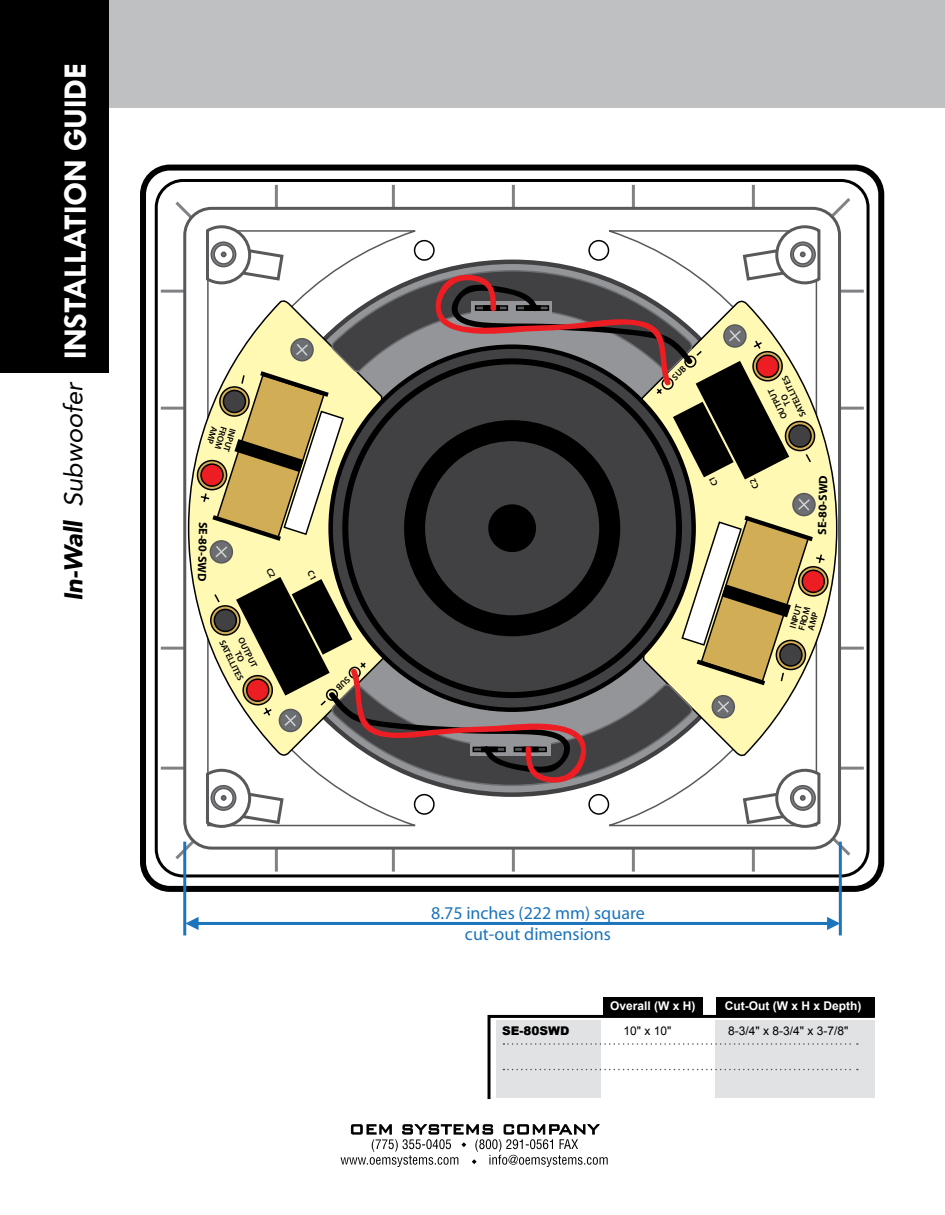
<style>
.page{position:relative;width:945px;height:1215px;background:#fff}
.page>*{position:absolute;margin:0;border:0;box-sizing:border-box;transform-origin:0 0}
.t1{font:700 33px "Tw Cen";letter-spacing:-.01em;color:#fff}
.t2{font:italic 25.5px "Avenir LT Std";letter-spacing:-.01em;color:#000}
.t3{font:18px/21.6px "Myriad Pro";color:#1c75bc;text-align:center}
.t4{font:700 12px "Arial";color:#fff}
.t5{font:12px "Arial";color:#000}
.t6{font:700 12px "Myriad Pro";color:#000}
.t7{font:900 12px "Arial";color:#000}
.t8{font:600 9px/9px "Myriad Pro";color:#000;text-align:center}
.s1{font-weight:900}
</style>
<div class="page">
<div style="left:603px;top:997px;width:99px;height:19px;background:#000"></div>
<div style="left:716px;top:997px;width:159px;height:19px;background:#000"></div>
<svg style="left:487px;top:1013px;width:388px;height:87px"></svg>
<hr style="left:840px;top:290px;width:24px;height:3px;background:#808285">
<hr style="left:840px;top:407px;width:24px;height:3px;background:#808285">
<hr style="left:840px;top:647px;width:24px;height:3px;background:#808285">
<hr style="left:840px;top:767px;width:24px;height:3px;background:#808285">
<hr style="left:161px;top:290px;width:23px;height:3px;background:#808285">
<hr style="left:161px;top:407px;width:23px;height:3px;background:#808285">
<hr style="left:161px;top:647px;width:23px;height:3px;background:#808285">
<hr style="left:161px;top:767px;width:23px;height:3px;background:#808285">
<hr style="left:275px;top:848px;width:3px;height:24px;background:#808285">
<hr style="left:392px;top:848px;width:3px;height:24px;background:#808285">
<hr style="left:512px;top:848px;width:3px;height:24px;background:#808285">
<hr style="left:632px;top:848px;width:3px;height:24px;background:#808285">
<hr style="left:752px;top:848px;width:3px;height:24px;background:#808285">
<hr style="left:275px;top:185px;width:3px;height:23px;background:#808285">
<hr style="left:392px;top:185px;width:3px;height:23px;background:#808285">
<hr style="left:512px;top:185px;width:3px;height:23px;background:#808285">
<hr style="left:632px;top:185px;width:3px;height:23px;background:#808285">
<hr style="left:752px;top:185px;width:3px;height:23px;background:#808285">
<div style="left:140px;top:165px;width:744px;height:727px;border:6px solid #000;border-radius:27px"></div>
<div style="left:155px;top:179px;width:715px;height:698px;border:3px solid #000;border-radius:27px"></div>
<hr style="left:192px;top:922px;width:643px;height:3px;background:#1c75bc">
<hr style="left:183px;top:842px;width:3px;height:93px;background:#1c75bc">
<hr style="left:839px;top:842px;width:3px;height:93px;background:#1c75bc">
<svg style="left:186px;top:917px;width:13px;height:13px"></svg>
<svg style="left:827px;top:917px;width:12px;height:13px"></svg>
<div style="left:105px;top:0;width:827px;height:108px;background:#bec0c2"></div>
<div style="left:0;top:0;width:109px;height:373px;background:#000"></div>
<svg style="left:341px;top:1124px;width:267px;height:43px"></svg>
<div style="left:932px;top:0;width:13px;height:108px;background:#bec0c2"></div>
<svg style="left:172px;top:195px;width:682px;height:667px"></svg>
<h1 class="t1" style="left:56px;top:359px;width:297px;rotate:-90deg">INSTALLATION GUIDE</h1>
<h2 class="t2" style="left:59px;top:601px;width:221px;rotate:-90deg"><span class="s1">In-Wall</span> Subwoofer</h2>
<p class="t8" style="left:242px;top:431px;width:26px;line-height:18px;rotate:106deg">INPUT<br>AMP</p>
<p class="t8" style="left:229px;top:428px;width:25px;rotate:106deg">FROM</p>
<h3 class="t6" style="left:211px;top:522px;width:61px;rotate:91deg">SE-80-SWD</h3>
<p class="t8" style="left:242px;top:630px;width:46px;rotate:64deg">OUTPUT<br>TO<br>SATELLITES</p>
<p class="t8" style="left:783px;top:426px;width:46px;rotate:-116deg">OUTPUT<br>TO<br>SATELL TI ES</p>
<h3 class="t6" style="left:814px;top:535px;width:61px;rotate:-89deg">SE-80-SWD</h3>
<h3 class="t3" style="left:431px;top:902px;width:215px">8.75 inches (222 mm) square cut-out dimensions</h3>
<p class="t8" style="left:788px;top:627px;width:26px;text-align:justify;rotate:-74deg">INPUT FROM AMP</p>
<h3 class="t4" style="left:610px;top:998px;width:87px">Overall (W x H)</h3>
<h3 class="t4" style="left:725px;top:998px;width:138px">Cut-Out (W x H x Depth)</h3>
<h3 class="t7" style="left:502px;top:1022px;width:69px">SE-80SWD</h3>
<h3 class="t5" style="left:624px;top:1023px;width:49px">10" x 10"</h3>
<h3 class="t5" style="left:728px;top:1023px;width:122px">8-3/4" x 8-3/4" x 3-7/8"</h3>
</div>
